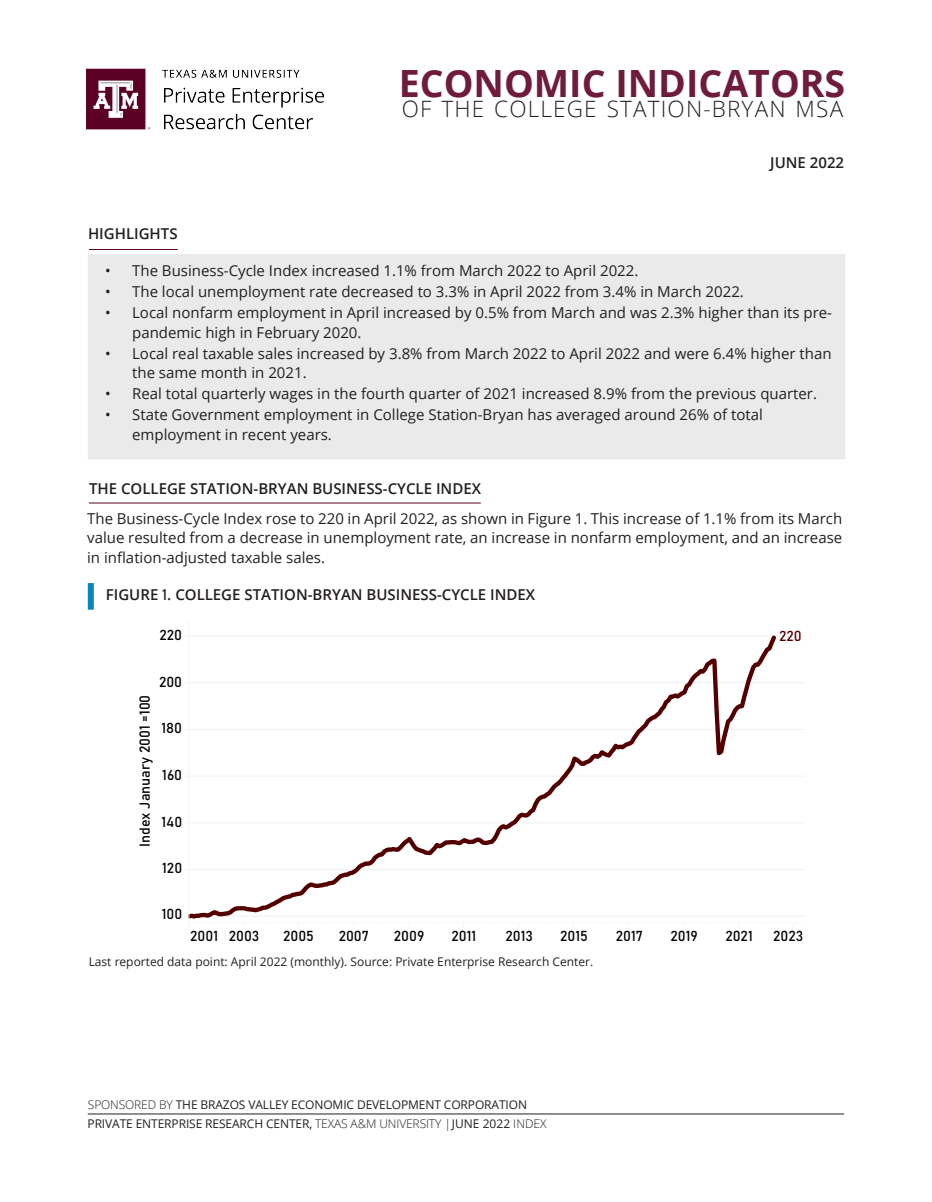
<style>
.page{position:relative;width:932px;height:1202px;background:#fff}
.page>*{position:absolute;margin:0;border:0;box-sizing:border-box;transform-origin:0 0}
.t1{font:700 37.5px "Open Sans";color:#6e1b3c}
.t2{font:300 22.5px "Open Sans";letter-spacing:.05em;color:#231f20}
.t3{font:19.05px "Bahnschrift Light 0 50";letter-spacing:.02em;color:#333}
.t4{font:15px/19.8px "Open Sans";color:#231f20}
.t5{font:600 15px "Open Sans";color:#231f20}
.t6{font:14.25px "Bahnschrift Light 0 50";color:#000}
.t7{font:14.25px "Bahnschrift Light 0 50";color:#500}
.t8{font:12px "Open Sans";color:#231f20}
.s1{font-family:"Bahnschrift";font-weight:400}
.s2{font-weight:300}
</style>
<div class="page">
<img style="left:86px;top:69px;width:238px;height:61px">
<div style="left:93px;top:259px;width:747px;height:195px;background:#eaeaea"></div>
<div style="left:88px;top:254px;width:757px;height:205px;border:10px solid #eaeaea"></div>
<div style="left:88px;top:583px;width:6px;height:26px;background:#0a84b4"></div>
<hr style="left:89px;top:502px;width:392px;height:1px;background:#5c0028">
<hr style="left:89px;top:249px;width:89px;height:1px;background:#5c0028">
<hr style="left:88px;top:1113px;width:756px;height:1px;background:#231f20">
<hr style="left:189px;top:915px;width:615px;height:1px;background:#f2f2f2">
<hr style="left:189px;top:869px;width:615px;height:1px;background:#f2f2f2">
<hr style="left:189px;top:822px;width:615px;height:1px;background:#f2f2f2">
<hr style="left:189px;top:775px;width:615px;height:1px;background:#f2f2f2">
<hr style="left:189px;top:729px;width:615px;height:1px;background:#f2f2f2">
<hr style="left:189px;top:682px;width:615px;height:1px;background:#f2f2f2">
<hr style="left:189px;top:635px;width:615px;height:1px;background:#f2f2f2">
<svg style="left:190px;top:635px;width:589px;height:284px"></svg>
<hr style="left:189px;top:922px;width:615px;height:1px;background:#f5f5f5">
<hr style="left:189px;top:620px;width:1px;height:303px;background:#f5f5f5">
<p class="t1" style="left:399px;top:57px;width:448px">ECONOMIC INDICATORS</p>
<p class="t2" style="left:402px;top:94px;width:443px">OF THE COLLEGE STATION-BRYAN MSA</p>
<p class="t5" style="left:88px;top:224px;width:91px">HIGHLIGHTS</p>
<p class="t5" style="left:770px;top:152px;width:75px">JUNE 2022</p>
<p class="t4" style="left:105px;top:260px;width:535px">• The Business-Cycle Index increased 1.1% from March 2022 to April 2022.</p>
<p class="t4" style="left:105px;top:281px;width:640px">• The local unemployment rate decreased to 3.3% in April 2022 from 3.4% in March 2022.</p>
<p class="t4" style="left:132px;top:302px;width:701px;text-indent:-27px">• Local nonfarm employment in April increased by 0.5% from March and was 2.3% higher than its pre&shy;pandemic high in February 2020.</p>
<p class="t4" style="left:132px;top:343px;width:701px;text-indent:-27px">• Local real taxable sales increased by 3.8% from March 2022 to April 2022 and were 6.4% higher than the same month in 2021.</p>
<p class="t4" style="left:105px;top:383px;width:713px">• Real total quarterly wages in the fourth quarter of 2021 increased 8.9% from the previous quarter.</p>
<p class="t4" style="left:132px;top:404px;width:632px;text-indent:-27px">• State Government employment in College Station-Bryan has averaged around 26% of total employment in recent years.</p>
<p class="t5" style="left:89px;top:478px;width:393px">THE COLLEGE STATION-BRYAN BUSINESS-CYCLE INDEX</p>
<p class="t4" style="left:87px;top:508px;width:756px;text-align:justify">The Business-Cycle Index rose to 220 in April 2022, as shown in Figure 1. This increase of 1.1% from its March value resulted from a decrease in unemployment rate, an increase in nonfarm employment, and an increase in inflation-adjusted taxable sales.</p>
<p class="t5" style="left:106px;top:584px;width:431px">FIGURE <span class="s1">1</span>. COLLEGE STATION-BRYAN BUSINESS-CYCLE INDEX</p>
<p class="t3" style="left:135px;top:587px;width:394px">College Station-Bryan Business-Cycle Index</p>
<p class="t6" style="left:159px;top:624px;width:24px">220</p>
<p class="t6" style="left:159px;top:670px;width:25px">200</p>
<p class="t6" style="left:134px;top:847px;width:154px;rotate:-90deg">Index January 2001 =100</p>
<p class="t6" style="left:161px;top:717px;width:22px">180</p>
<p class="t6" style="left:162px;top:764px;width:21px">160</p>
<p class="t6" style="left:161px;top:810px;width:22px">140</p>
<p class="t6" style="left:162px;top:857px;width:22px">120</p>
<p class="t6" style="left:162px;top:903px;width:22px">100</p>
<p class="t7" style="left:779px;top:625px;width:24px">220</p>
<p class="t6" style="left:190px;top:925px;width:71px">2001 2003</p>
<p class="t6" style="left:283px;top:925px;width:32px">2005</p>
<p class="t6" style="left:339px;top:925px;width:32px">2007</p>
<p class="t6" style="left:394px;top:925px;width:32px">2009</p>
<p class="t6" style="left:451px;top:925px;width:26px">2011</p>
<p class="t6" style="left:505px;top:925px;width:29px">2013</p>
<p class="t6" style="left:560px;top:925px;width:29px">2015</p>
<p class="t6" style="left:615px;top:925px;width:29px">2017</p>
<p class="t6" style="left:670px;top:925px;width:29px">2019</p>
<p class="t6" style="left:725px;top:925px;width:29px">2021</p>
<p class="t6" style="left:773px;top:925px;width:32px">2023</p>
<p class="t8" style="left:89px;top:953px;width:506px">Last reported data point: April 2022 (monthly). Source: Private Enterprise Research Center.</p>
<p class="t6" style="left:132px;top:954px;width:296px">Last reported data point: April 2022 (monthly).</p>
<p class="t8" style="left:88px;top:1096px;width:440px"><span class="s2">SPONSORED BY</span> THE BRAZOS VALLEY ECONOMIC DEVELOPMENT CORPORATION</p>
<p class="t8" style="left:88px;top:1115px;width:460px">PRIVATE ENTERPRISE RESEARCH CENTER, <span class="s2">TEXAS A&amp;M UNIVERSITY |</span>JUNE 2022 <span class="s2">INDEX</span></p>
</div>
